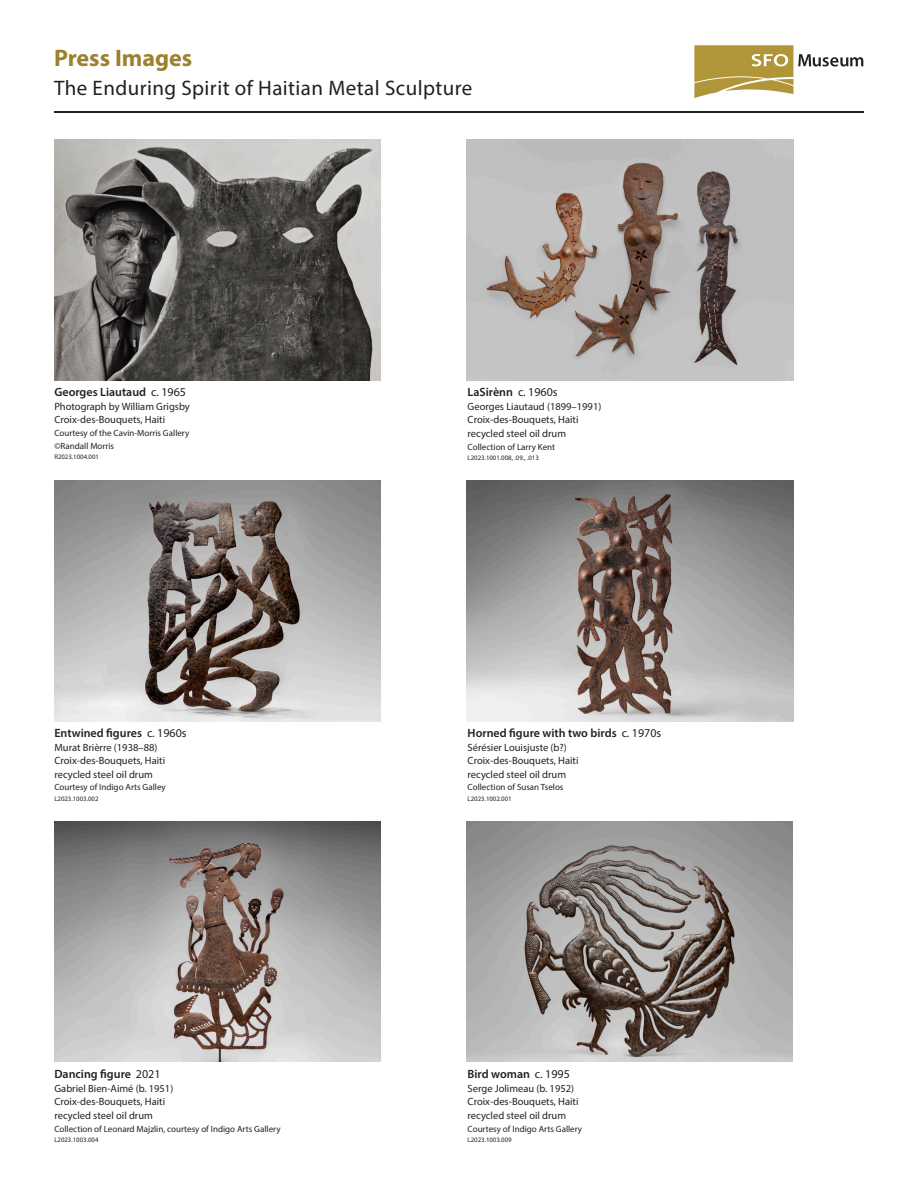
<style>
.page{position:relative;width:918px;height:1188px;background:#fff}
.page>*{position:absolute;margin:0;border:0;box-sizing:border-box;transform-origin:0 0}
.t1{font:700 24px "Myriad Pro";color:#9d812f}
.t2{font:21px "Myriad Pro";letter-spacing:.02em;color:#231f20}
.ID_Title{font:600 12px "Myriad Pro";color:#231f20}
.detail{font:10.5px "Myriad Pro";color:#231f20}
.courtesy{font:9px "Myriad Pro";color:#231f20}
.ID-number1{font:6.75px "Myriad Pro";color:#231f20}
.s1{font-weight:400}
</style>
<div class="page">
<hr style="left:54px;top:111px;width:810px;height:2px;background:#231f20">
<svg style="left:694px;top:45px;width:169px;height:53px"></svg>
<img style="left:466px;top:822px;width:327px;height:240px">
<img style="left:467px;top:481px;width:326px;height:240px">
<img style="left:467px;top:139px;width:326px;height:241px">
<img style="left:54px;top:140px;width:327px;height:240px">
<img style="left:54px;top:481px;width:327px;height:240px">
<img style="left:54px;top:821px;width:327px;height:241px">
<h1 class="t1" style="left:54px;top:42px;width:140px">Press Images</h1>
<p class="t2" style="left:54px;top:75px;width:420px">The Enduring Spirit of Haitian Metal Sculpture</p>
<p class="ID_Title" style="left:54px;top:385px;width:133px">Georges Liautaud <span class="s1">c. 1965</span></p>
<p class="detail" style="left:54px;top:400px;width:137px">Photograph by William Grigsby</p>
<p class="detail" style="left:54px;top:413px;width:112px">Croix-des-Bouquets, Haiti</p>
<p class="courtesy" style="left:54px;top:427px;width:136px">Courtesy of the Cavin-Morris Gallery</p>
<p class="courtesy" style="left:54px;top:440px;width:61px">©Randall Morris</p>
<p class="ID-number1" style="left:54px;top:453px;width:46px">R2023.1004.001</p>
<p class="ID_Title" style="left:54px;top:725px;width:134px">Entwined figures <span class="s1">c. 1960s</span></p>
<p class="detail" style="left:54px;top:741px;width:105px">Murat Brièrre (1938–88)</p>
<p class="detail" style="left:54px;top:754px;width:112px">Croix-des-Bouquets, Haiti</p>
<p class="detail" style="left:54px;top:768px;width:100px">recycled steel oil drum</p>
<p class="courtesy" style="left:54px;top:782px;width:113px">Courtesy of Indigo Arts Galley</p>
<p class="ID-number1" style="left:54px;top:794px;width:46px">L2023.1003.002</p>
<p class="ID_Title" style="left:54px;top:1067px;width:108px">Dancing figure <span class="s1">2021</span></p>
<p class="detail" style="left:54px;top:1082px;width:120px">Gabriel Bien-Aimé (b. 1951)</p>
<p class="detail" style="left:54px;top:1095px;width:112px">Croix-des-Bouquets, Haiti</p>
<p class="detail" style="left:54px;top:1109px;width:100px">recycled steel oil drum</p>
<p class="courtesy" style="left:54px;top:1123px;width:228px">Collection of Leonard Majzlin, courtesy of Indigo Arts Gallery</p>
<p class="ID-number1" style="left:54px;top:1136px;width:46px">L2023.1003.004</p>
<p class="ID_Title" style="left:468px;top:385px;width:92px">LaSirènn <span class="s1">c. 1960s</span></p>
<p class="detail" style="left:468px;top:400px;width:135px">Georges Liautaud (1899–1991)</p>
<p class="detail" style="left:468px;top:413px;width:112px">Croix-des-Bouquets, Haiti</p>
<p class="detail" style="left:468px;top:427px;width:100px">recycled steel oil drum</p>
<p class="courtesy" style="left:468px;top:441px;width:89px">Collection of Larry Kent</p>
<p class="ID-number1" style="left:468px;top:454px;width:73px">L2023.1001.008, .09., .013</p>
<p class="ID_Title" style="left:468px;top:725px;width:195px">Horned figure with two birds <span class="s1">c. 1970s</span></p>
<p class="detail" style="left:468px;top:741px;width:101px">Sérésier Louisjuste (b?)</p>
<p class="detail" style="left:468px;top:754px;width:112px">Croix-des-Bouquets, Haiti</p>
<p class="detail" style="left:468px;top:768px;width:100px">recycled steel oil drum</p>
<p class="courtesy" style="left:468px;top:782px;width:97px">Collection of Susan Tselos</p>
<p class="ID-number1" style="left:468px;top:794px;width:46px">L2023.1002.001</p>
<p class="ID_Title" style="left:468px;top:1067px;width:104px">Bird woman <span class="s1">c. 1995</span></p>
<p class="detail" style="left:468px;top:1082px;width:108px">Serge Jolimeau (b. 1952)</p>
<p class="detail" style="left:468px;top:1095px;width:112px">Croix-des-Bouquets, Haiti</p>
<p class="detail" style="left:468px;top:1109px;width:100px">recycled steel oil drum</p>
<p class="courtesy" style="left:468px;top:1123px;width:116px">Courtesy of Indigo Arts Gallery</p>
<p class="ID-number1" style="left:468px;top:1136px;width:46px">L2023.1003.009</p>
</div>
